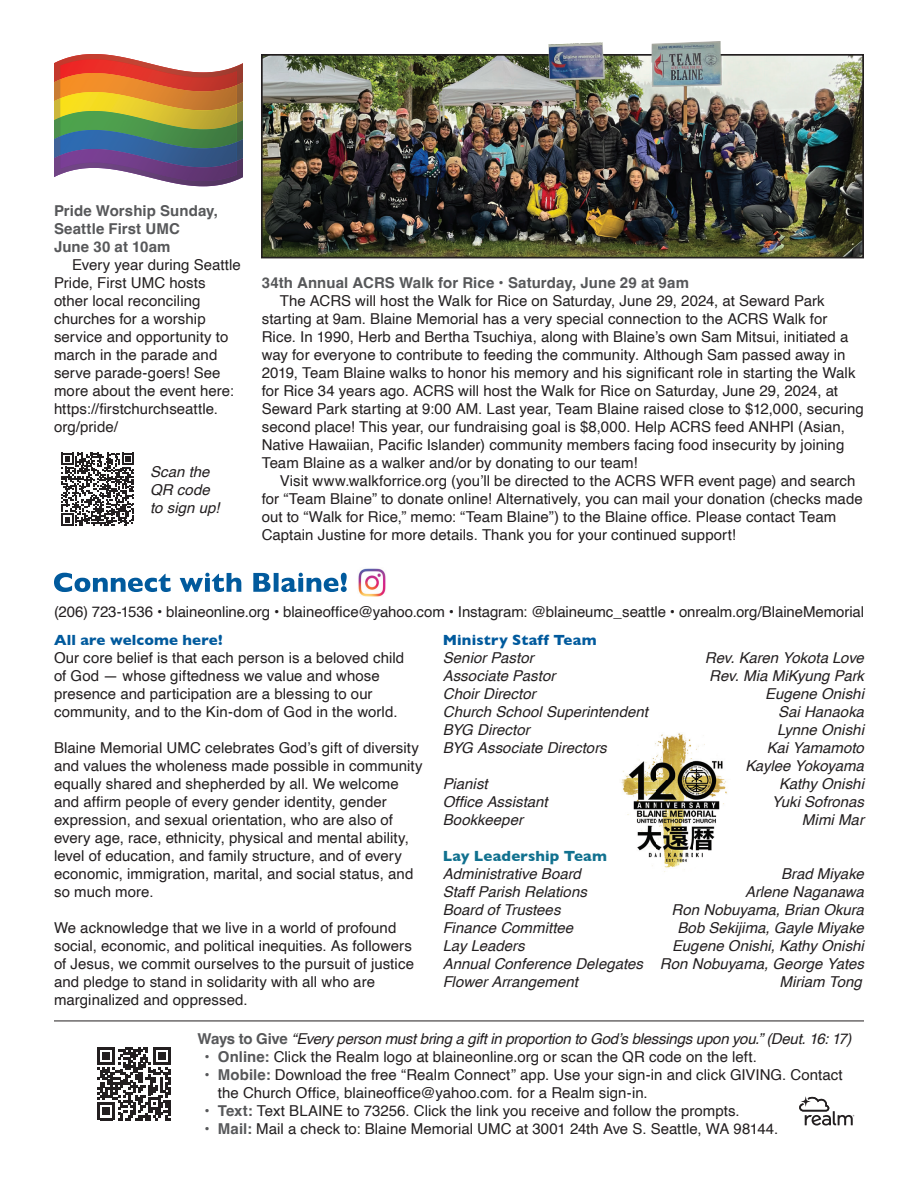
<style>
.page{position:relative;width:918px;height:1188px;background:#fff}
.page>*{position:absolute;margin:0;border:0;box-sizing:border-box;transform-origin:0 0}
.t1{font:15px/18px "Helvetica";letter-spacing:.005em;color:#231f20}
.t2{font:italic 15px/18px "Helvetica";color:#231f20}
.t3{font:700 15px/18px "Helvetica";letter-spacing:.005em;color:#57585a}
.t4{font:700 15px "Gill Sans";letter-spacing:.01em;color:#015a9d}
.t5{font:700 15px "Gill Sans";letter-spacing:.01em;color:#11718f}
.s1{font-weight:700;font-style:normal;color:#57585a}
.s2{font-weight:700;color:#57585a}
</style>
<div class="page">
<svg style="left:799px;top:1096px;width:55px;height:30px"></svg>
<hr style="left:54px;top:1021px;width:810px;height:1px;background:#231f20">
<svg style="left:98px;top:1047px;width:73px;height:73px"></svg>
<svg style="left:54px;top:573px;width:293px;height:19px"></svg>
<img style="left:358px;top:568px;width:28px;height:29px">
<img style="left:621px;top:733px;width:106px;height:139px">
<img style="left:264px;top:57px;width:597px;height:198px">
<div style="left:261px;top:54px;width:603px;height:204px;border:2px solid #231f20"></div>
<img style="left:651px;top:41px;width:70px;height:22px">
<img style="left:548px;top:43px;width:56px;height:37px">
<img style="left:54px;top:54px;width:189px;height:25px">
<img style="left:54px;top:79px;width:189px;height:19px">
<img style="left:54px;top:98px;width:189px;height:19px">
<img style="left:54px;top:117px;width:189px;height:19px">
<img style="left:54px;top:136px;width:189px;height:19px">
<img style="left:54px;top:155px;width:189px;height:31px">
<svg style="left:61px;top:453px;width:73px;height:73px"></svg>
<p class="t3" style="left:54px;top:203px;width:166px">Pride Worship Sunday,<br>Seattle First UMC<br>June 30 at 10am</p>
<p class="t1" style="left:54px;top:256px;width:188px;text-indent:18px">Every year during Seattle<br>Pride, First UMC hosts other local reconciling churches for a worship service and opportunity to march in the parade and serve parade-goers! See more about the event here: https://firstchurchseattle. org/pride/</p>
<p class="t2" style="left:150px;top:463px;width:71px">Scan the<br>QR code to sign up!</p>
<p class="t3" style="left:262px;top:275px;width:429px">34th Annual ACRS Walk for Rice • Saturday, June 29 at 9am</p>
<p class="t1" style="left:262px;top:292px;width:604px;text-indent:18px">The ACRS will host the Walk for Rice on Saturday, June 29, 2024, at Seward Park starting at 9am. Blaine Memorial has a very special connection to the ACRS Walk for Rice. In 1990, Herb and Bertha Tsuchiya, along with Blaine’s own Sam Mitsui, initiated a way for everyone to contribute to feeding the community. Although Sam passed away in 2019, Team Blaine walks to honor his memory and his significant role in starting the Walk for Rice 34 years ago. ACRS will host the Walk for Rice on Saturday, June 29, 2024, at Seward Park starting at 9:00 AM. Last year, Team Blaine raised close to $12,000, securing second place! This year, our fundraising goal is $8,000. Help ACRS feed ANHPI (Asian, Native Hawaiian, Pacific Islander) community members facing food insecurity by joining Team Blaine as a walker and/or by donating to our team!</p>
<p class="t1" style="left:262px;top:472px;width:603px;text-indent:18px">Visit www.walkforrice.org (you’ll be directed to the ACRS WFR event page) and search for “Team Blaine” to donate online! Alternatively, you can mail your donation (checks made out to “Walk for Rice,” memo: “Team Blaine”) to the Blaine office. Please contact Team Captain Justine for more details. Thank you for your continued support!</p>
<p class="t1" style="left:54px;top:603px;width:812px">(206) 723-1536 • blaineonline.org • blaineoffice@yahoo.com • Instagram: @blaineumc_seattle • onrealm.org/BlaineMemorial</p>
<p class="t4" style="left:54px;top:628px;width:170px">All are welcome here!</p>
<p class="t1" style="left:54px;top:649px;width:352px">Our core belief is that each person is a beloved child of God — whose giftedness we value and whose presence and participation are a blessing to our community, and to the Kin-dom of God in the world.</p>
<p class="t1" style="left:54px;top:739px;width:370px">Blaine Memorial UMC celebrates God’s gift of diversity and values the wholeness made possible in community equally shared and shepherded by all. We welcome and affirm people of every gender identity, gender expression, and sexual orientation, who are also of every age, race, ethnicity, physical and mental ability, level of education, and family structure, and of every economic, immigration, marital, and social status, and so much more.</p>
<p class="t1" style="left:54px;top:919px;width:362px">We acknowledge that we live in a world of profound social, economic, and political inequities. As followers of Jesus, we commit ourselves to the pursuit of justice and pledge to stand in solidarity with all who are marginalized and oppressed.</p>
<p class="t4" style="left:443px;top:628px;width:155px">Ministry Staff Team</p>
<p class="t2" style="left:443px;top:649px;width:92px">Senior Pastor</p>
<p class="t2" style="left:705px;top:649px;width:161px">Rev. Karen Yokota Love</p>
<p class="t2" style="left:443px;top:667px;width:114px">Associate Pastor</p>
<p class="t2" style="left:709px;top:667px;width:156px">Rev. Mia MiKyung Park</p>
<p class="t2" style="left:443px;top:685px;width:94px">Choir Director</p>
<p class="t2" style="left:765px;top:685px;width:100px">Eugene Onishi</p>
<p class="t2" style="left:443px;top:703px;width:207px">Church School Superintendent</p>
<p class="t2" style="left:778px;top:703px;width:87px">Sai Hanaoka</p>
<p class="t2" style="left:443px;top:721px;width:89px">BYG Director</p>
<p class="t2" style="left:777px;top:721px;width:88px">Lynne Onishi</p>
<p class="t2" style="left:443px;top:739px;width:165px">BYG Associate Directors</p>
<p class="t2" style="left:745px;top:739px;width:120px;text-align:right">Kai Yamamoto<br>Kaylee Yokoyama</p>
<p class="t2" style="left:443px;top:775px;width:46px">Pianist</p>
<p class="t2" style="left:779px;top:775px;width:86px">Kathy Onishi</p>
<p class="t2" style="left:443px;top:793px;width:106px">Office Assistant</p>
<p class="t2" style="left:772px;top:793px;width:94px">Yuki Sofronas</p>
<p class="t2" style="left:443px;top:811px;width:82px">Bookkeeper</p>
<p class="t2" style="left:802px;top:811px;width:64px">Mimi Mar</p>
<p class="t5" style="left:443px;top:844px;width:166px">Lay Leadership Team</p>
<p class="t2" style="left:443px;top:865px;width:140px">Administrative Board</p>
<p class="t2" style="left:781px;top:865px;width:84px">Brad Miyake</p>
<p class="t2" style="left:443px;top:883px;width:146px">Staff Parish Relations</p>
<p class="t2" style="left:745px;top:883px;width:120px">Arlene Naganawa</p>
<p class="t2" style="left:443px;top:901px;width:119px">Board of Trustees</p>
<p class="t2" style="left:672px;top:901px;width:194px">Ron Nobuyama, Brian Okura</p>
<p class="t2" style="left:443px;top:919px;width:132px">Finance Committee</p>
<p class="t2" style="left:677px;top:919px;width:188px">Bob Sekijima, Gayle Miyake</p>
<p class="t2" style="left:443px;top:937px;width:83px">Lay Leaders</p>
<p class="t2" style="left:443px;top:937px;width:423px;text-align:justify;text-indent:229px">Eugene Onishi, Kathy Onishi Annual Conference Delegates Ron Nobuyama, George Yates Flower Arrangement</p>
<p class="t2" style="left:780px;top:973px;width:84px">Miriam Tong</p>
<p class="t2" style="left:198px;top:1030px;width:655px"><span class="s1">Ways to Give</span> “Every person must bring a gift in proportion to God’s blessings upon you.” (Deut. 16: 17)</p>
<p class="t1" style="left:204px;top:1048px;width:554px"><span class="s2">• Online:</span> Click the Realm logo at blaineonline.org or scan the QR code on the left.</p>
<p class="t1" style="left:218px;top:1066px;width:626px;text-indent:-14px"><span class="s2">• Mobile:</span> Download the free “Realm Connect” app. Use your sign-in and click GIVING. Contact the Church Office, blaineoffice@yahoo.com. for a Realm sign-in.</p>
<p class="t1" style="left:204px;top:1102px;width:537px"><span class="s2">• Text:</span> Text BLAINE to 73256. Click the link you receive and follow the prompts.</p>
<p class="t1" style="left:204px;top:1120px;width:575px"><span class="s2">• Mail:</span> Mail a check to: Blaine Memorial UMC at 3001 24th Ave S. Seattle, WA 98144.</p>
</div>
